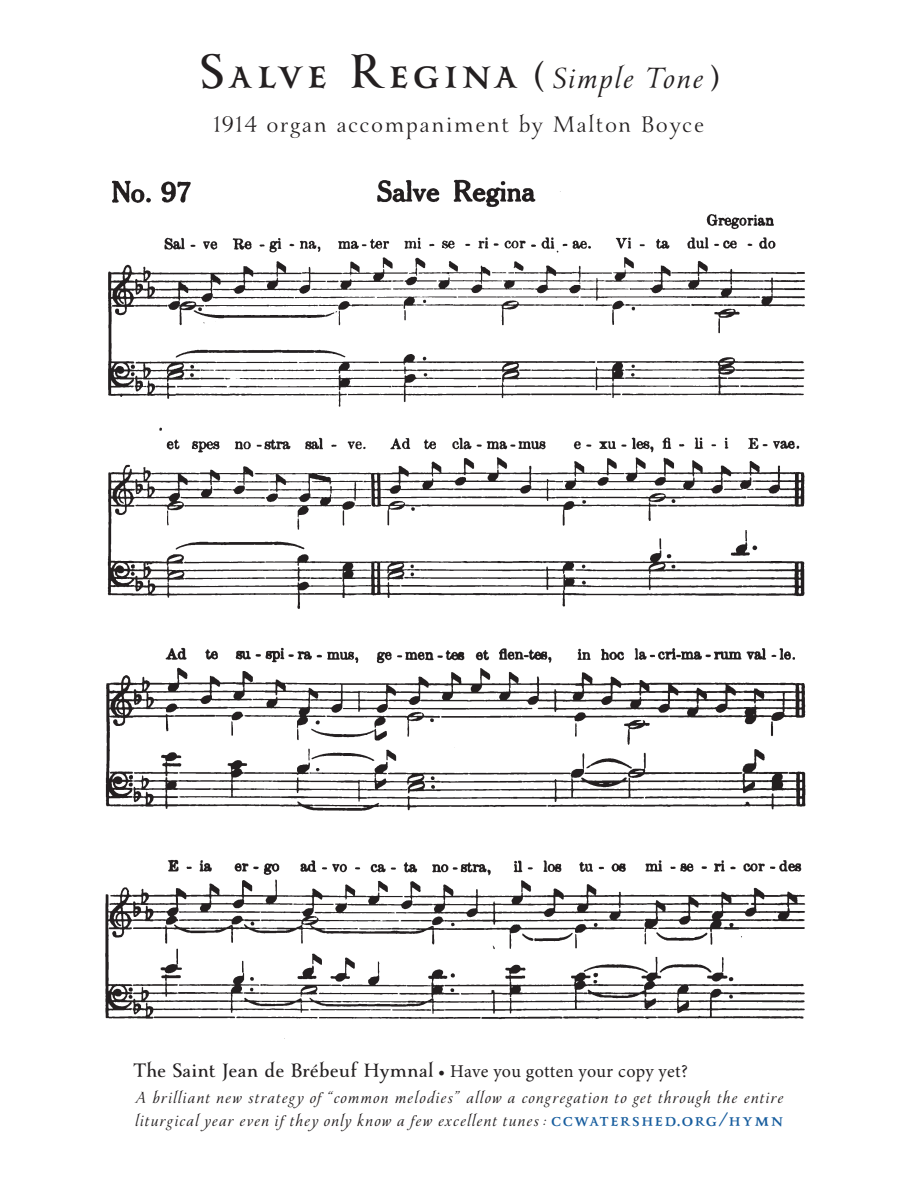
<style>
.page{position:relative;width:918px;height:1188px;background:#fff}
.page>*{position:absolute;margin:0;border:0;box-sizing:border-box;transform-origin:0 0}
.t1{font:700 45px "Yana";letter-spacing:.1em;color:#231f20}
.t2{font:21px "Yana R";letter-spacing:.075em;color:#231f20}
.t3{font:700 18px "Yana";letter-spacing:.025em;color:#231f20}
.t4{font:italic 15px/22.5px "Yana";letter-spacing:.1em;color:#231f20}
.s1{font-size:31.5px}
.s2{font-weight:400;font-style:italic;font-size:27px}
.s3{font-size:27px}
.s4{font-family:"Minion Pro";font-weight:400}
.s5{font-weight:700;font-style:normal;font-size:18.75px;color:#175d9e}
</style>
<div class="page">
<img style="left:107px;top:179px;width:698px;height:430px">
<svg style="left:105px;top:647px;width:701px;height:392px"></svg>
<p class="t1" style="left:199px;top:42px;width:521px">SALVE REGINA <span class="s1">(</span> <span class="s2">Simple Tone</span> <span class="s3">)</span></p>
<p class="t2" style="left:214px;top:111px;width:492px">1914 organ accompaniment by Malton Boyce</p>
<p class="t3" style="left:133px;top:1059px;width:556px">The Saint Jean de Brébeuf Hymnal <span class="s4">• Have you gotten your copy yet?</span></p>
<p class="t4" style="left:135px;top:1087px;width:650px">A brilliant new strategy of “common melodies” allow a congregation to get through the entire liturgical year even if they only know a few excellent tunes : <span class="s5">CCWATERSHED.ORG/HYMN</span></p>
</div>
